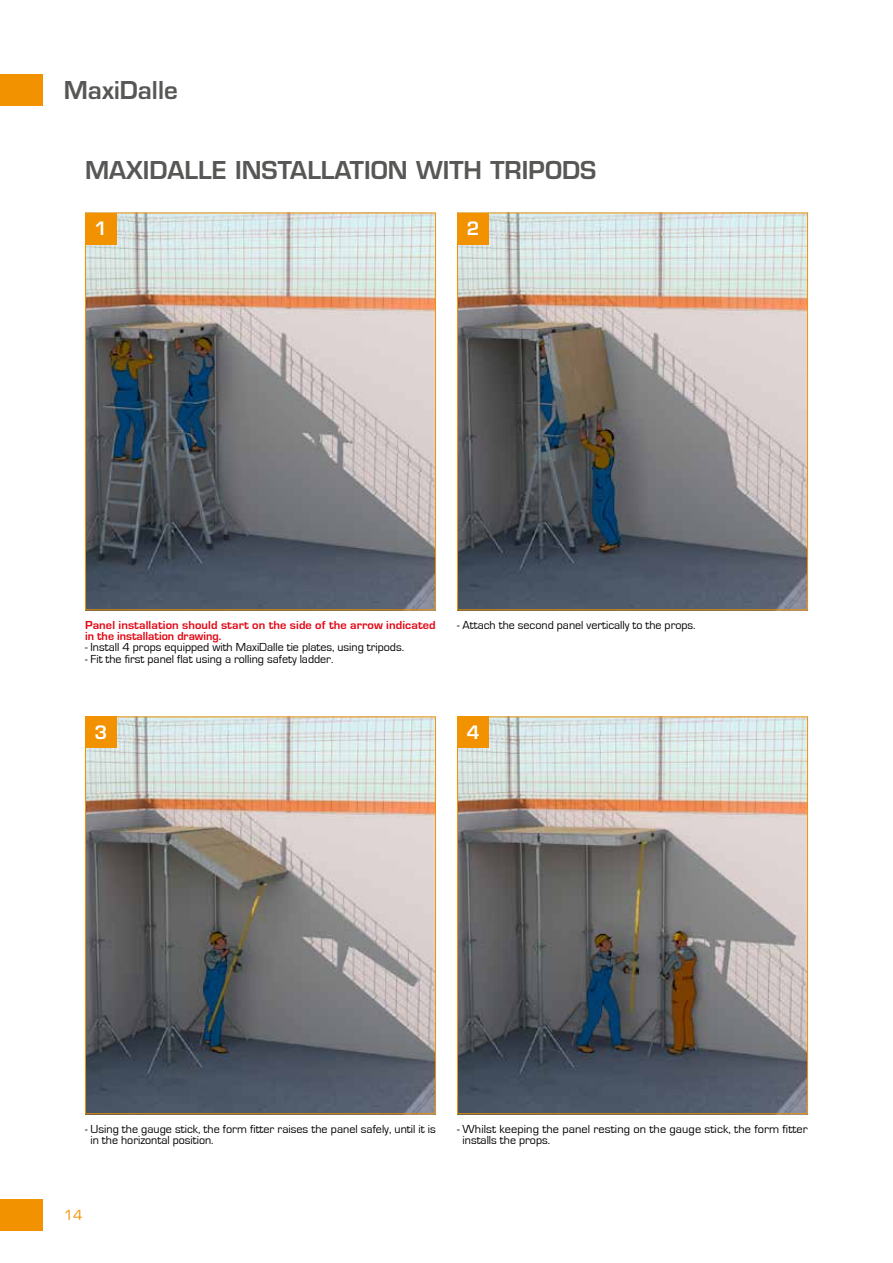
<style>
.page{position:relative;width:893px;height:1263px;background:#fff}
.page>*{position:absolute;margin:0;border:0;box-sizing:border-box;transform-origin:0 0}
.t1{font:600 24px "Eurostile LT Std";color:#575756}
.t2{font:600 18px "Eurostile LT Std";color:#fff}
.t3{font:13.5px "Eurostile LT Std";color:#f39200}
.t4{font:12px/11.2px "Eurostile";color:#000}
.t5{font:700 12px/11.2px "Eurostile";letter-spacing:.01em;color:#e30613}
.s1{font-family:"Eurostile";font-weight:400;font-size:13.5px;color:#fff}
</style>
<div class="page">
<div style="left:0;top:1199px;width:43px;height:32px;background:#f39200"></div>
<div style="left:0;top:74px;width:43px;height:32px;background:#f39200"></div>
<img style="left:87px;top:215px;width:347px;height:393px">
<div style="left:85px;top:213px;width:351px;height:397px;border:1px solid #f39200"></div>
<img style="left:459px;top:215px;width:347px;height:393px">
<div style="left:457px;top:213px;width:351px;height:397px;border:1px solid #f39200"></div>
<img style="left:87px;top:718px;width:347px;height:394px">
<div style="left:85px;top:716px;width:351px;height:398px;border:1px solid #f39200"></div>
<img style="left:459px;top:718px;width:347px;height:394px">
<div style="left:457px;top:716px;width:351px;height:398px;border:1px solid #f39200"></div>
<div style="left:85px;top:213px;width:32px;height:31px;background:#f39200"></div>
<div style="left:457px;top:213px;width:32px;height:31px;background:#f39200"></div>
<div style="left:85px;top:716px;width:32px;height:32px;background:#f39200"></div>
<div style="left:457px;top:716px;width:32px;height:32px;background:#f39200"></div>
<h1 class="t1" style="left:64px;top:76px;width:115px">MaxiDalle</h1>
<h1 class="t1" style="left:85px;top:155px;width:516px">MAXIDALLE INSTALLATION WITH TRIPODS<span class="s1">-</span></h1>
<h2 class="t2" style="left:95px;top:217px;width:14px">1</h2>
<h2 class="t2" style="left:467px;top:217px;width:14px">2</h2>
<p class="t5" style="left:85px;top:619px;width:352px">Panel installation should start on the side of the arrow indicated in the installation drawing.</p>
<p class="t4" style="left:85px;top:642px;width:321px">- Install 4 props equipped with MaxiDalle tie plates, using tripods.</p>
<p class="t4" style="left:85px;top:653px;width:250px">- Fit the first panel flat using a rolling safety ladder.</p>
<p class="t4" style="left:457px;top:619px;width:240px">- Attach the second panel vertically to the props.</p>
<h2 class="t2" style="left:95px;top:721px;width:14px">3</h2>
<h2 class="t2" style="left:467px;top:721px;width:14px">4</h2>
<p class="t4" style="left:91px;top:1123px;width:347px;text-indent:-5px">- Using the gauge stick, the form fitter raises the panel safely, until it is in the horizontal position.</p>
<p class="t4" style="left:463px;top:1123px;width:347px;text-indent:-5px">- Whilst keeping the panel resting on the gauge stick, the form fitter installs the props.</p>
<p class="t3" style="left:64px;top:1207px;width:20px">14</p>
</div>
